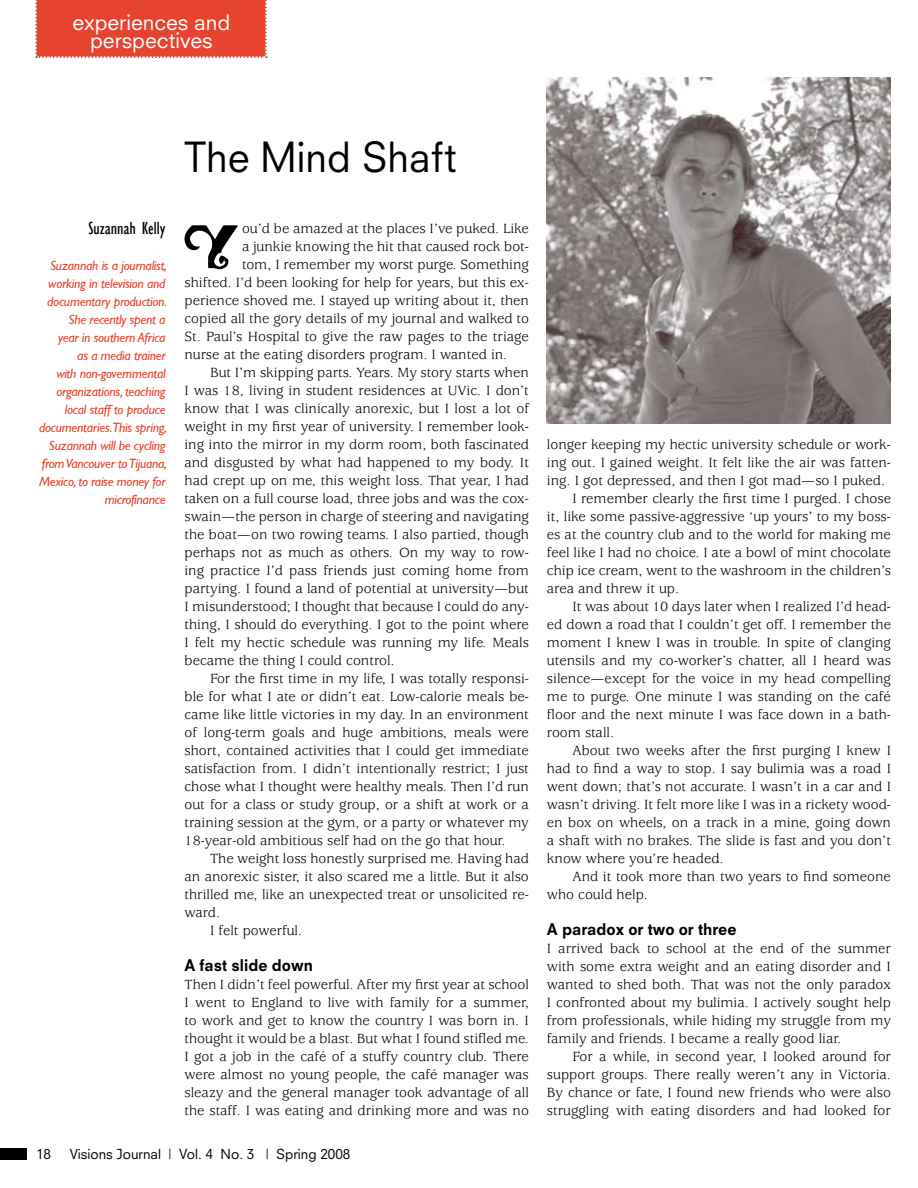
<style>
.page{position:relative;width:918px;height:1188px;background:#fff}
.page>*{position:absolute;margin:0;border:0;box-sizing:border-box;transform-origin:0 0}
.t1{font:117.9px "curly";color:#000}
.t2{font:40.5px "Neuzeit S";color:#000;scale:.96 1}
.t3{font:21px/18px "Neuzeit S";color:#fff;text-align:center}
.t4{font:condensed 18px "Gill Sans";color:#000}
.t5{font:800 15.75px "Neuzeit S";color:#000;scale:.96 1}
.t6{font:14.7px/18px "Usherwood";color:#000;text-align:justify}
.t7{font:italic 13.5px/18px "Gill Sans";letter-spacing:-.02em;color:#e6442e;text-align:right}
.t8{font:13.5px "Neuzeit S";color:#000}
</style>
<div class="page">
<div style="left:35px;top:0;width:232px;height:58px;background:#e6442e"></div>
<div style="left:0;top:1148px;width:27px;height:12px;background:#000"></div>
<img style="left:547px;top:78px;width:344px;height:345px">
<h3 class="t3" style="left:73px;top:13px;width:159px">experiences and perspectives</h3>
<h2 class="t2" style="left:184px;top:133px;width:285px">The Mind Shaft</h2>
<p class="t4" style="left:88px;top:217px;width:79px">Suzannah Kelly</p>
<p class="t7" style="left:39px;top:256px;width:129px">Suzannah is a journalist, working in television and documentary production.<br>She recently spent a<br>year in southern Africa<br>as a media trainer<br>with non-governmental organizations, teaching local staff to produce documentaries.This spring,<br>Suzannah will be cycling from Vancouver to Tijuana,<br>Mexico, to raise money for microfinance</p>
<h1 class="t1" style="left:184px;top:187px;width:59px">Y</h1>
<p class="t6" style="left:242px;top:220px;width:288px">ou’d be amazed at the places I’ve puked. Like</p>
<p class="t6" style="left:242px;top:238px;width:288px">a junkie knowing the hit that caused rock bot-</p>
<p class="t6" style="left:242px;top:256px;width:288px">tom, I remember my worst purge. Something</p>
<p class="t6" style="left:184px;top:274px;width:346px">shifted. I’d been looking for help for years, but this ex-</p>
<p class="t6" style="left:184px;top:292px;width:346px">perience shoved me. I stayed up writing about it, then</p>
<p class="t6" style="left:184px;top:310px;width:346px">copied all the gory details of my journal and walked to</p>
<p class="t6" style="left:184px;top:328px;width:346px">St. Paul’s Hospital to give the raw pages to the triage</p>
<p class="t6" style="left:184px;top:346px;width:324px">nurse at the eating disorders program. I wanted in.</p>
<p class="t6" style="left:210px;top:364px;width:320px">But I’m skipping parts. Years. My story starts when</p>
<p class="t6" style="left:184px;top:382px;width:346px">I was 18, living in student residences at UVic. I don’t</p>
<p class="t6" style="left:184px;top:400px;width:346px">know that I was clinically anorexic, but I lost a lot of</p>
<p class="t6" style="left:184px;top:418px;width:346px">weight in my first year of university. I remember look-</p>
<p class="t6" style="left:184px;top:436px;width:346px">ing into the mirror in my dorm room, both fascinated</p>
<p class="t6" style="left:184px;top:454px;width:346px">and disgusted by what had happened to my body. It</p>
<p class="t6" style="left:184px;top:472px;width:346px">had crept up on me, this weight loss. That year, I had</p>
<p class="t6" style="left:184px;top:490px;width:346px">taken on a full course load, three jobs and was the cox-</p>
<p class="t6" style="left:184px;top:508px;width:346px">swain—the person in charge of steering and navigating</p>
<p class="t6" style="left:184px;top:526px;width:346px">the boat—on two rowing teams. I also partied, though</p>
<p class="t6" style="left:184px;top:544px;width:346px">perhaps not as much as others. On my way to row-</p>
<p class="t6" style="left:184px;top:562px;width:346px">ing practice I’d pass friends just coming home from</p>
<p class="t6" style="left:184px;top:580px;width:346px">partying. I found a land of potential at university—but</p>
<p class="t6" style="left:184px;top:598px;width:346px">I misunderstood; I thought that because I could do any-</p>
<p class="t6" style="left:184px;top:616px;width:346px">thing, I should do everything. I got to the point where</p>
<p class="t6" style="left:184px;top:634px;width:346px">I felt my hectic schedule was running my life. Meals</p>
<p class="t6" style="left:184px;top:652px;width:212px">became the thing I could control.</p>
<p class="t6" style="left:210px;top:670px;width:320px">For the first time in my life, I was totally responsi-</p>
<p class="t6" style="left:184px;top:688px;width:346px">ble for what I ate or didn’t eat. Low-calorie meals be-</p>
<p class="t6" style="left:184px;top:706px;width:346px">came like little victories in my day. In an environment</p>
<p class="t6" style="left:184px;top:724px;width:346px">of long-term goals and huge ambitions, meals were</p>
<p class="t6" style="left:184px;top:742px;width:346px">short, contained activities that I could get immediate</p>
<p class="t6" style="left:184px;top:760px;width:346px">satisfaction from. I didn’t intentionally restrict; I just</p>
<p class="t6" style="left:184px;top:778px;width:346px">chose what I thought were healthy meals. Then I’d run</p>
<p class="t6" style="left:184px;top:796px;width:346px">out for a class or study group, or a shift at work or a</p>
<p class="t6" style="left:184px;top:814px;width:346px">training session at the gym, or a party or whatever my</p>
<p class="t6" style="left:184px;top:832px;width:323px">18-year-old ambitious self had on the go that hour.</p>
<p class="t6" style="left:210px;top:850px;width:320px">The weight loss honestly surprised me. Having had</p>
<p class="t6" style="left:184px;top:868px;width:346px">an anorexic sister, it also scared me a little. But it also</p>
<p class="t6" style="left:184px;top:886px;width:346px">thrilled me, like an unexpected treat or unsolicited re-</p>
<p class="t6" style="left:184px;top:904px;width:37px">ward.</p>
<p class="t6" style="left:210px;top:922px;width:94px">I felt powerful.</p>
<p class="t5" style="left:184px;top:956px;width:135px">A fast slide down</p>
<p class="t6" style="left:184px;top:976px;width:346px">Then I didn’t feel powerful. After my first year at school I went to England to live with family for a summer, to work and get to know the country I was born in. I thought it would be a blast. But what I found stifled me.<br>I got a job in the café of a stuffy country club. There were almost no young people, the café manager was sleazy and the general manager took advantage of all the staff. I was eating and drinking more and was no</p>
<p class="t8" style="left:36px;top:1146px;width:17px">18</p>
<p class="t8" style="left:70px;top:1146px;width:282px">Visions Journal | Vol. 4 No. 3 | Spring 2008</p>
<p class="t6" style="left:547px;top:436px;width:346px">longer keeping my hectic university schedule or work-</p>
<p class="t6" style="left:547px;top:454px;width:346px">ing out. I gained weight. It felt like the air was fatten-</p>
<p class="t6" style="left:547px;top:472px;width:340px">ing. I got depressed, and then I got mad—so I puked.</p>
<p class="t6" style="left:572px;top:490px;width:320px">I remember clearly the first time I purged. I chose</p>
<p class="t6" style="left:547px;top:508px;width:346px">it, like some passive-aggressive ‘up yours’ to my boss-</p>
<p class="t6" style="left:547px;top:526px;width:346px">es at the country club and to the world for making me</p>
<p class="t6" style="left:547px;top:544px;width:346px">feel like I had no choice. I ate a bowl of mint chocolate</p>
<p class="t6" style="left:547px;top:562px;width:346px">chip ice cream, went to the washroom in the children’s</p>
<p class="t6" style="left:547px;top:580px;width:134px">area and threw it up.</p>
<p class="t6" style="left:572px;top:598px;width:320px">It was about 10 days later when I realized I’d head-</p>
<p class="t6" style="left:547px;top:616px;width:346px">ed down a road that I couldn’t get off. I remember the</p>
<p class="t6" style="left:547px;top:634px;width:346px">moment I knew I was in trouble. In spite of clanging</p>
<p class="t6" style="left:547px;top:652px;width:346px">utensils and my co-worker’s chatter, all I heard was</p>
<p class="t6" style="left:547px;top:670px;width:346px">silence—except for the voice in my head compelling</p>
<p class="t6" style="left:547px;top:688px;width:346px">me to purge. One minute I was standing on the café</p>
<p class="t6" style="left:547px;top:706px;width:346px">floor and the next minute I was face down in a bath-</p>
<p class="t6" style="left:547px;top:724px;width:69px">room stall.</p>
<p class="t6" style="left:572px;top:742px;width:320px">About two weeks after the first purging I knew I</p>
<p class="t6" style="left:547px;top:760px;width:346px">had to find a way to stop. I say bulimia was a road I</p>
<p class="t6" style="left:547px;top:778px;width:346px">went down; that’s not accurate. I wasn’t in a car and I</p>
<p class="t6" style="left:547px;top:796px;width:346px">wasn’t driving. It felt more like I was in a rickety wood-</p>
<p class="t6" style="left:547px;top:814px;width:346px">en box on wheels, on a track in a mine, going down</p>
<p class="t6" style="left:547px;top:832px;width:346px">a shaft with no brakes. The slide is fast and you don’t</p>
<p class="t6" style="left:547px;top:850px;width:178px">know where you’re headed.</p>
<p class="t6" style="left:572px;top:868px;width:320px">And it took more than two years to find someone</p>
<p class="t6" style="left:547px;top:886px;width:103px">who could help.</p>
<p class="t5" style="left:547px;top:920px;width:199px">A paradox or two or three</p>
<p class="t6" style="left:547px;top:940px;width:346px">I arrived back to school at the end of the summer with some extra weight and an eating disorder and I wanted to shed both. That was not the only paradox I confronted about my bulimia. I actively sought help from professionals, while hiding my struggle from my family and friends. I became a really good liar.</p>
<p class="t6" style="left:547px;top:1048px;width:346px;text-indent:26px">For a while, in second year, I looked around for support groups. There really weren’t any in Victoria.<br>By chance or fate, I found new friends who were also struggling with eating disorders and had looked for</p>
</div>
